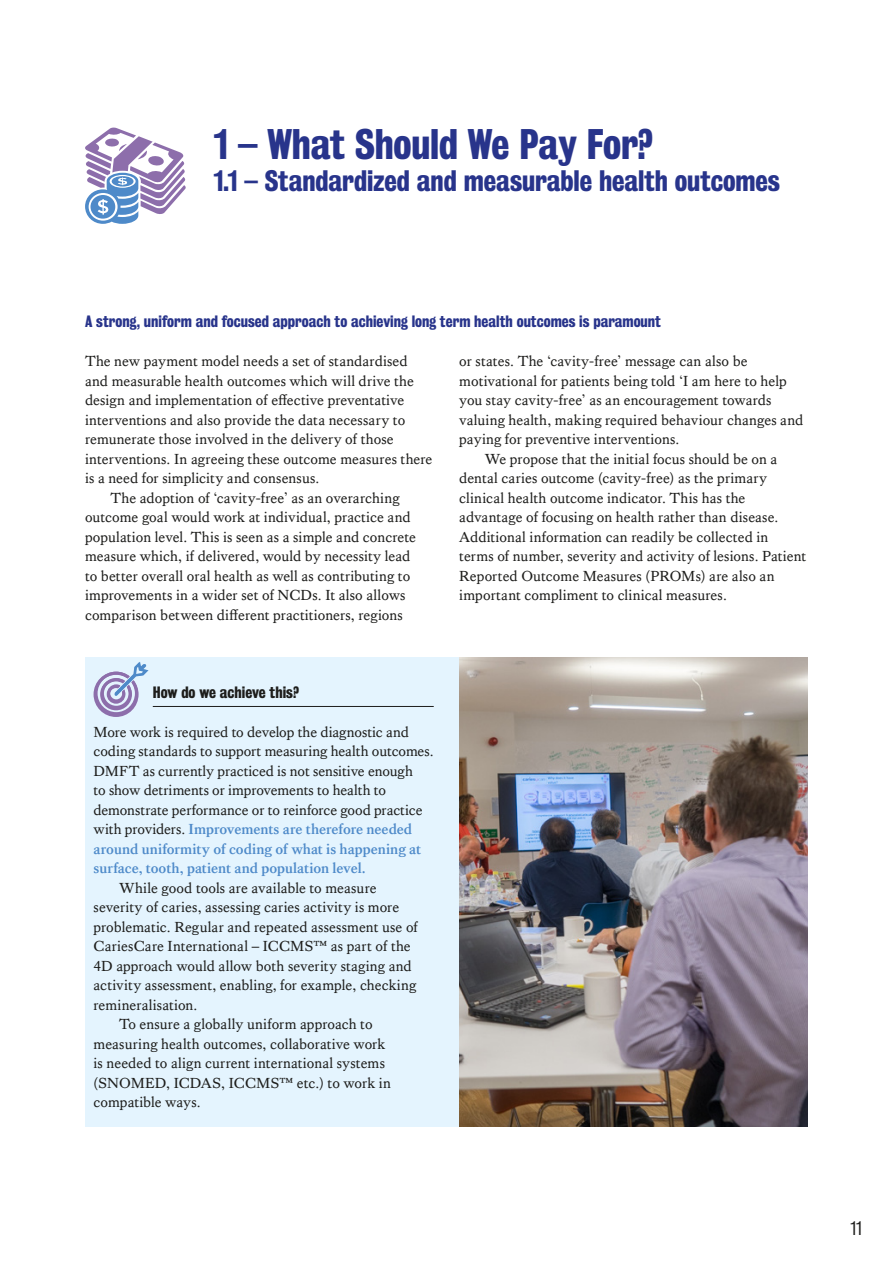
<style>
.page{position:relative;width:893px;height:1263px;background:#fff}
.page>*{position:absolute;margin:0;border:0;box-sizing:border-box;transform-origin:0 0}
.t1{font:39px "Kings Bureau Grot Three Seven";letter-spacing:-.005em;color:#28348b}
.t2{font:27px "Kings Bureau Grot Three Seven";letter-spacing:-.005em;color:#28348b}
.t3{font:18px "Kings Bureau Grot Five One";color:#1d1d1b}
.t4{font:15px/19.5px "Kings Caslon Text";letter-spacing:.005em;color:#1d1d1b}
.t5{font:15px "Kings Bureau Grot Three Seven";color:#28348b}
.t6{font:15px "Kings Bureau Grot Three Seven";color:#1d1d1b}
.s1{font-weight:700;color:#4e8ac9}
</style>
<div class="page">
<svg style="left:85px;top:127px;width:101px;height:97px"></svg>
<div style="left:85px;top:657px;width:723px;height:470px;background:#e4f4fe"></div>
<hr style="left:153px;top:706px;width:281px;height:1px;background:#1d1d1b">
<img style="left:459px;top:657px;width:349px;height:470px">
<svg style="left:94px;top:662px;width:55px;height:55px"></svg>
<h1 class="t1" style="left:213px;top:121px;width:441px">1 – What Should We Pay For?</h1>
<h2 class="t2" style="left:213px;top:165px;width:568px">1.1 – Standardized and measurable health outcomes</h2>
<p class="t5" style="left:85px;top:313px;width:577px">A strong, uniform and focused approach to achieving long term health outcomes is paramount</p>
<p class="t4" style="left:85px;top:351px;width:324px">The new payment model needs a set of standardised</p>
<p class="t4" style="left:85px;top:371px;width:330px">and measurable health outcomes which will drive the</p>
<p class="t4" style="left:85px;top:390px;width:321px">design and implementation of effective preventative</p>
<p class="t4" style="left:85px;top:410px;width:322px">interventions and also provide the data necessary to</p>
<p class="t4" style="left:85px;top:429px;width:310px">remunerate those involved in the delivery of those</p>
<p class="t4" style="left:85px;top:449px;width:349px">interventions. In agreeing these outcome measures there</p>
<p class="t4" style="left:85px;top:468px;width:236px">is a need for simplicity and consensus.</p>
<p class="t4" style="left:111px;top:488px;width:290px">The adoption of ‘cavity-free’ as an overarching</p>
<p class="t4" style="left:85px;top:507px;width:327px">outcome goal would work at individual, practice and</p>
<p class="t4" style="left:85px;top:527px;width:332px">population level. This is seen as a simple and concrete</p>
<p class="t4" style="left:85px;top:546px;width:327px">measure which, if delivered, would by necessity lead</p>
<p class="t4" style="left:85px;top:566px;width:327px">to better overall oral health as well as contributing to</p>
<p class="t4" style="left:85px;top:585px;width:322px">improvements in a wider set of NCDs. It also allows</p>
<p class="t4" style="left:85px;top:605px;width:319px">comparison between different practitioners, regions</p>
<p class="t4" style="left:459px;top:351px;width:290px">or states. The ‘cavity-free’ message can also be</p>
<p class="t4" style="left:459px;top:371px;width:329px">motivational for patients being told ‘I am here to help</p>
<p class="t4" style="left:459px;top:390px;width:314px">you stay cavity-free’ as an encouragement towards</p>
<p class="t4" style="left:459px;top:410px;width:346px">valuing health, making required behaviour changes and</p>
<p class="t4" style="left:459px;top:429px;width:222px">paying for preventive interventions.</p>
<p class="t4" style="left:485px;top:449px;width:294px">We propose that the initial focus should be on a</p>
<p class="t4" style="left:459px;top:468px;width:310px">dental caries outcome (cavity-free) as the primary</p>
<p class="t4" style="left:459px;top:488px;width:288px">clinical health outcome indicator. This has the</p>
<p class="t4" style="left:459px;top:507px;width:321px">advantage of focusing on health rather than disease.</p>
<p class="t4" style="left:459px;top:527px;width:311px">Additional information can readily be collected in</p>
<p class="t4" style="left:459px;top:546px;width:349px">terms of number, severity and activity of lesions. Patient</p>
<p class="t4" style="left:459px;top:566px;width:317px">Reported Outcome Measures (PROMs) are also an</p>
<p class="t4" style="left:459px;top:585px;width:269px">important compliment to clinical measures.</p>
<p class="t6" style="left:153px;top:683px;width:148px">How do we achieve this?</p>
<p class="t4" style="left:94px;top:722px;width:342px">More work is required to develop the diagnostic and coding standards to support measuring health outcomes.<br>DMFT as currently practiced is not sensitive enough<br>to show detriments or improvements to health to demonstrate performance or to reinforce good practice with providers. <span class="s1">Improvements are therefore needed around uniformity of coding of what is happening at surface, tooth, patient and population level.</span></p>
<p class="t4" style="left:119px;top:878px;width:259px">While good tools are available to measure</p>
<p class="t4" style="left:94px;top:897px;width:307px">severity of caries, assessing caries activity is more</p>
<p class="t4" style="left:94px;top:917px;width:326px">problematic. Regular and repeated assessment use of</p>
<p class="t4" style="left:94px;top:936px;width:319px">CariesCare International – ICCMS™ as part of the</p>
<p class="t4" style="left:94px;top:956px;width:320px">4D approach would allow both severity staging and</p>
<p class="t4" style="left:94px;top:975px;width:324px">activity assessment, enabling, for example, checking</p>
<p class="t4" style="left:94px;top:995px;width:105px">remineralisation.</p>
<p class="t4" style="left:119px;top:1014px;width:255px">To ensure a globally uniform approach to</p>
<p class="t4" style="left:94px;top:1034px;width:293px">measuring health outcomes, collaborative work</p>
<p class="t4" style="left:94px;top:1053px;width:293px">is needed to align current international systems</p>
<p class="t4" style="left:94px;top:1073px;width:299px">(SNOMED, ICDAS, ICCMS™ etc.) to work in</p>
<p class="t4" style="left:94px;top:1092px;width:109px">compatible ways.</p>
<p class="t3" style="left:850px;top:1218px;width:13px">11</p>
</div>
